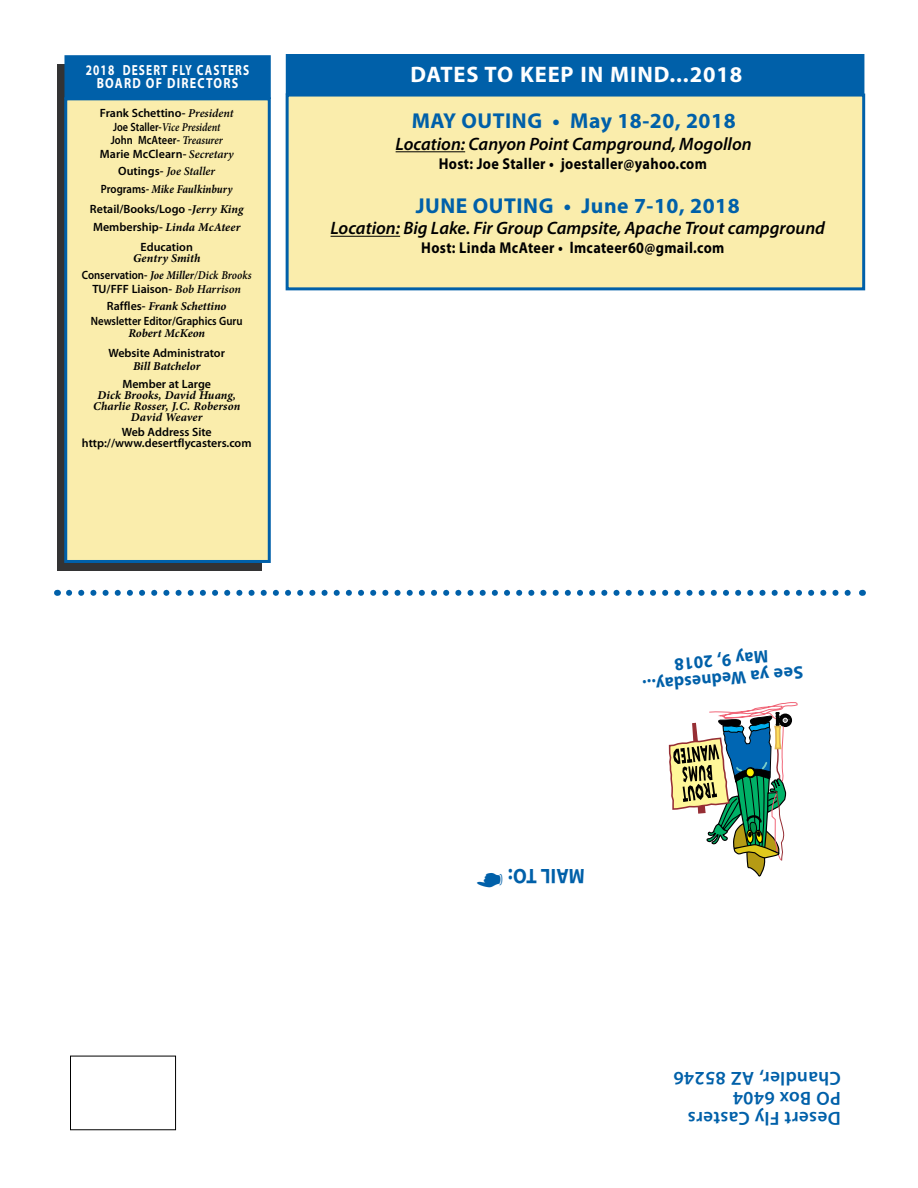
<style>
.page{position:relative;width:918px;height:1188px;background:#fff}
.page>*{position:absolute;margin:0;border:0;box-sizing:border-box;transform-origin:0 0}
.t1{font:700 22.5px "Myriad Pro";letter-spacing:.04em;color:#fff}
.t2{font:700 21.6px "Myriad Pro";letter-spacing:.025em;color:#0060a9}
.t3{font:700 21px "Myriad Pro";letter-spacing:.01em;color:#0060a9;scale:.9 1}
.t4{font:600 19.05px/20.1px "Myriad Pro";letter-spacing:.02em;color:#0060a9}
.t5{font:italic 600 18px "Myriad Pro";color:#000}
.t6{font:700 18px/18.8px "Myriad Pro";color:#0060a9;text-align:center}
.t7{font:700 15.75px "Myriad Pro";letter-spacing:.025em;color:#000;scale:.9 1}
.t8{font:700 14.7px/13.5px "Myriad Pro";letter-spacing:.1em;color:#fff;text-align:center;scale:.77 1}
.t9{font:600 12px/18.8px "Myriad Pro";color:#000;text-align:center}
.t10{font:italic 700 12px/10.8px "Minion Pro";letter-spacing:.005em;color:#000;text-align:center}
.t11{font:600 12px/13.8px "Myriad Pro";color:#000;text-align:center;scale:.9 1}
.t12{font:600 12px/13.5px "Myriad Pro";color:#000;text-align:center;scale:.87 1}
.t13{font:italic 600 12px "Minion Pro";color:#000;scale:.85 1}
.s1{font-family:"Minion Pro";font-style:italic}
.s2{font-family:"Myriad Pro";font-style:normal}
.s3{font-style:italic}
.s4{font-family:"Minion Pro";font-weight:700;font-style:italic}
.s5{font-family:"Myriad Pro";font-weight:600;font-style:normal}
</style>
<div class="page">
<div style="left:286px;top:94px;width:579px;height:196px;background:#faedac;border:3px solid #0060a9"></div>
<div style="left:70px;top:1056px;width:106px;height:74px;border:1px solid #000"></div>
<svg style="left:69px;top:590px;width:782px;height:6px"></svg>
<div style="left:57px;top:65px;width:205px;height:506px;background:#333334"></div>
<div style="left:64px;top:55px;width:207px;height:44px;background:#0060a9;border:2px solid #0060a9"></div>
<div style="left:64px;top:97px;width:207px;height:466px;background:#faedac;border:3px solid #0060a9"></div>
<svg style="left:668px;top:702px;width:130px;height:175px"></svg>
<div style="left:286px;top:54px;width:578px;height:40px;background:#0060a9"></div>
<hr style="left:396px;top:151px;width:69px;height:1px;background:#000">
<hr style="left:331px;top:236px;width:69px;height:1px;background:#000">
<p class="t8" style="left:86px;top:62px;width:214px">2018 DESERT FLY CASTERS<br>BOARD OF DIRECTORS</p>
<h1 class="t1" style="left:410px;top:60px;width:333px">DATES TO KEEP IN MIND...2018</h1>
<h2 class="t2" style="left:412px;top:107px;width:325px">MAY OUTING • May 18-20, 2018</h2>
<h3 class="t5" style="left:396px;top:133px;width:358px">Location: Canyon Point Campground, Mogollon</h3>
<h3 class="t7" style="left:439px;top:153px;width:300px">Host: Joe Staller • joestaller@yahoo.com</h3>
<h2 class="t2" style="left:416px;top:192px;width:325px">JUNE OUTING • June 7-10, 2018</h2>
<h3 class="t5" style="left:331px;top:217px;width:496px">Location: Big Lake. Fir Group Campsite, Apache Trout campground</h3>
<h3 class="t7" style="left:421px;top:237px;width:338px">Host: Linda McAteer • lmcateer60@gmail.com</h3>
<p class="t9" style="left:100px;top:104px;width:135px">Frank Schettino- <span class="s1">President</span></p>
<p class="t13" style="left:113px;top:119px;width:128px"><span class="s2">Joe Staller-</span>Vice President</p>
<p class="t12" style="left:100px;top:133px;width:155px">John McAteer- <span class="s1">Treasurer<br></span>Marie McClearn- <span class="s1">Secretary</span></p>
<p class="t9" style="left:101px;top:161px;width:133px">Outings- <span class="s1">Joe Staller<br></span>Programs<span class="s3">-</span> <span class="s4">Mike Faulkinbury</span></p>
<p class="t9" style="left:90px;top:199px;width:155px">Retail/Books/Logo -<span class="s4">Jerry King</span></p>
<p class="t10" style="left:93px;top:222px;width:149px"><span class="s5">Membership-</span> Linda McAteer</p>
<p class="t9" style="left:141px;top:237px;width:54px">Education</p>
<p class="t10" style="left:133px;top:253px;width:69px">Gentry Smith</p>
<p class="t11" style="left:82px;top:268px;width:190px">Conservation- <span class="s4">Joe Miller</span><span class="s1">/Dick Brooks<br></span>TU/FFF Liaison- <span class="s1">Bob Harrison</span></p>
<p class="t10" style="left:107px;top:300px;width:121px"><span class="s5">Raffles-</span> Frank Schettino</p>
<p class="t11" style="left:91px;top:314px;width:170px">Newsletter Editor/Graphics Guru</p>
<p class="t10" style="left:128px;top:328px;width:78px">Robert McKeon</p>
<p class="t9" style="left:108px;top:344px;width:118px">Website Administrator</p>
<p class="t10" style="left:133px;top:360px;width:69px">Bill Batchelor</p>
<p class="t9" style="left:122px;top:374px;width:90px">Member at Large</p>
<p class="t10" style="left:93px;top:389px;width:149px">Dick Brooks, David Huang,<br>Charlie Rosser, J.C. Roberson<br>David Weaver</p>
<p class="t9" style="left:82px;top:426px;width:171px;line-height:10.8px">Web Address Site http://www.desertflycasters.com</p>
<h3 class="t6" style="left:804px;top:682px;width:162px;rotate:175deg">See ya Wednesday...<br>May 9, 2018</h3>
<h3 class="t3" style="left:585px;top:890px;width:87px;rotate:-180deg">MAIL TO:</h3>
<h3 class="t4" style="left:841px;top:1129px;width:169px;rotate:-180deg">Desert Fly Casters<br>PO Box 6404<br>Chandler, AZ 85246</h3>
</div>
